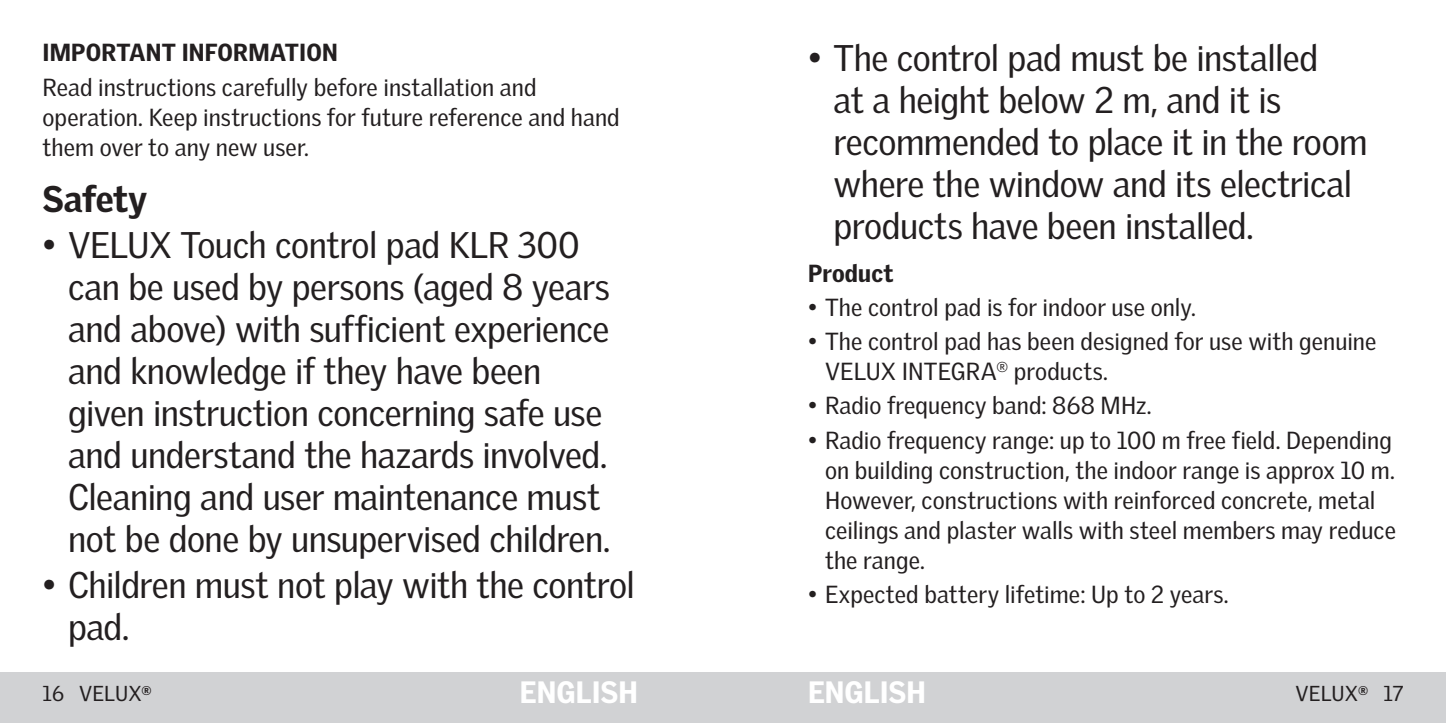
<style>
.page{position:relative;width:1446px;height:723px;background:#fff}
.page>*{position:absolute;margin:0;border:0;box-sizing:border-box;transform-origin:0 0}
.t1{font:36px/42px "Velux Gothic";letter-spacing:-.015em;color:#231f20}
.t2{font:900 36px "Velux Gothic";letter-spacing:-.01em;color:#231f20}
.t3{font:900 30px "Velux Gothic";color:#fff}
.t4{font:24px/30px "Velux Gothic";letter-spacing:.005em;color:#231f20}
.t5{font:900 24px "Velux Gothic";letter-spacing:.005em;color:#231f20}
.t6{font:21px "Velux Gothic";letter-spacing:.005em;color:#231f20}
</style>
<div class="page">
<div style="left:0;top:672px;width:765px;height:51px;background:#d1d2d4"></div>
<div style="left:680px;top:672px;width:766px;height:51px;background:#d1d2d4"></div>
<p class="t5" style="left:43px;top:34px;width:297px">IMPORTANT INFORMATION</p>
<p class="t4" style="left:43px;top:70px;width:579px">Read instructions carefully before installation and operation. Keep instructions for future reference and hand them over to any new user.</p>
<h1 class="t2" style="left:43px;top:171px;width:106px">Safety</h1>
<p class="t1" style="left:68px;top:221px;width:544px;text-indent:-26px">• VELUX Touch control pad KLR 300 can be used by persons (aged 8 years and above) with sufficient experience and knowledge if they have been given instruction concerning safe use and understand the hazards involved.<br>Cleaning and user maintenance must not be done by unsupervised children.</p>
<h1 class="t1" style="left:68px;top:561px;width:568px;text-indent:-26px">• Children must not play with the control pad.</h1>
<h1 class="t1" style="left:833px;top:34px;width:535px;text-indent:-26px">• The control pad must be installed<br>at a height below 2 m, and it is recommended to place it in the room where the window and its electrical products have been installed.</h1>
<p class="t5" style="left:808px;top:254px;width:87px">Product</p>
<p class="t4" style="left:808px;top:290px;width:389px">• The control pad is for indoor use only.</p>
<p class="t4" style="left:825px;top:324px;width:553px;text-indent:-17px">• The control pad has been designed for use with genuine<br>VELUX INTEGRA<sup>®</sup> products.</p>
<p class="t4" style="left:808px;top:389px;width:345px">• Radio frequency band: 868 MHz.</p>
<p class="t4" style="left:825px;top:423px;width:572px;text-indent:-17px">• Radio frequency range: up to 100 m free field. Depending on building construction, the indoor range is approx 10 m.<br>However, constructions with reinforced concrete, metal ceilings and plaster walls with steel members may reduce the range.</p>
<p class="t4" style="left:808px;top:577px;width:422px">• Expected battery lifetime: Up to 2 years.</p>
<p class="t3" style="left:520px;top:669px;width:119px">ENGLISH</p>
<p class="t3" style="left:808px;top:669px;width:119px">ENGLISH</p>
<p class="t6" style="left:1383px;top:678px;width:22px">17</p>
<p class="t6" style="left:43px;top:678px;width:111px">16 VELUX<sup>®</sup></p>
<p class="t6" style="left:1295px;top:678px;width:74px">VELUX<sup>®</sup></p>
</div>
